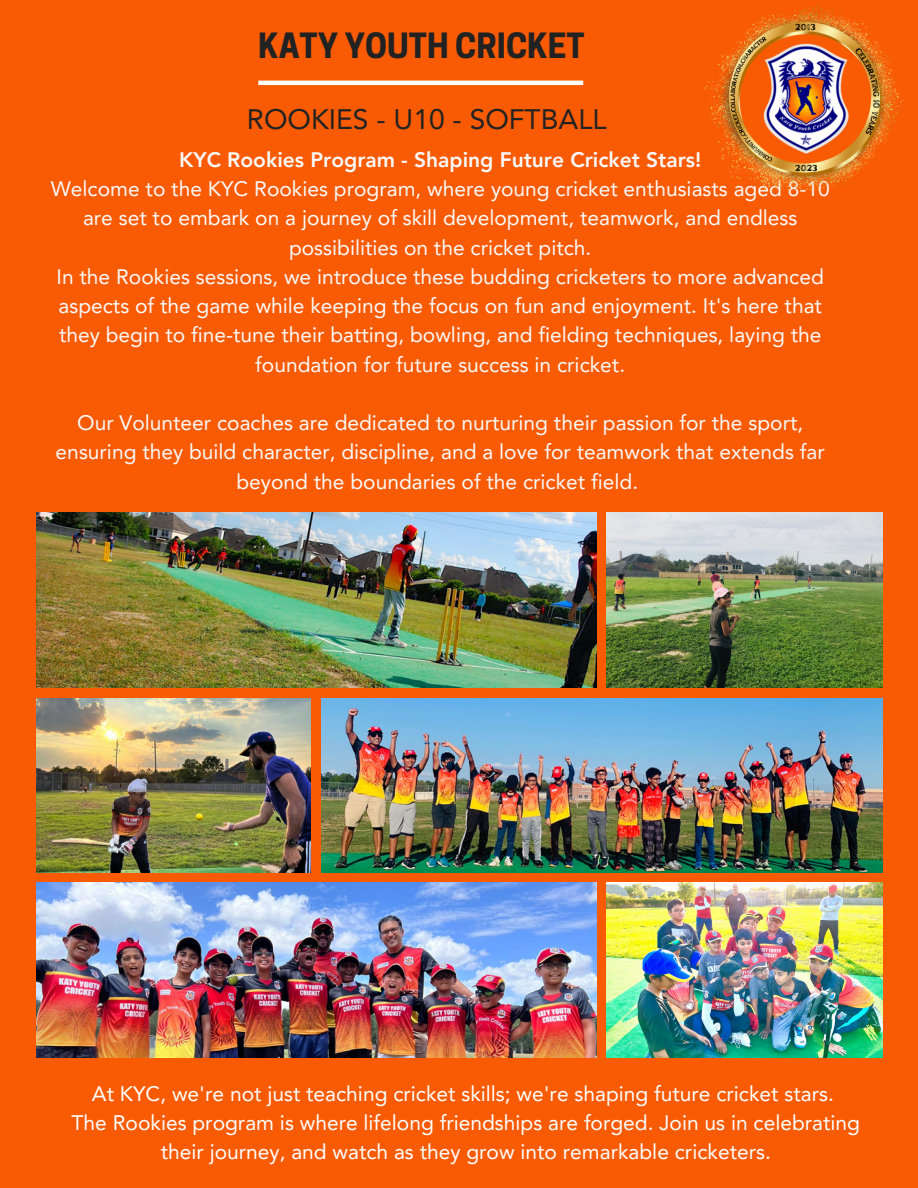
<style>
.page{position:relative;width:918px;height:1188px;background:#f85b04}
.page>*{position:absolute;margin:0;border:0;box-sizing:border-box;transform-origin:0 0}
.t1{font:700 32.7px "Cooper Hewitt";color:#222}
.t2{font:28.2px "Avenir LT Pro";color:#222}
.t3{font:21px/29.2px "Avenir LT Pro";color:#faf9f9;text-align:center}
.t4{font:21px/29.2px "Avenir LT Pro";color:#fff;text-align:center}
.t5{font:800 21px "Avenir LT Pro";color:#faf9f9}
</style>
<div class="page">
<img style="left:606px;top:513px;width:276px;height:174px">
<img style="left:322px;top:698px;width:560px;height:175px">
<img style="left:606px;top:883px;width:276px;height:174px">
<img style="left:36px;top:883px;width:560px;height:174px">
<img style="left:36px;top:698px;width:275px;height:175px">
<img style="left:36px;top:513px;width:560px;height:174px">
<hr style="left:258px;top:81px;width:325px;height:4px;background:#fff">
<img style="left:704px;top:5px;width:200px;height:185px">
<p class="t1" style="left:258px;top:33px;width:328px">KATY YOUTH CRICKET</p>
<p class="t2" style="left:247px;top:108px;width:361px">ROOKIES - U10 - SOFTBALL</p>
<p class="t5" style="left:179px;top:151px;width:524px">KYC Rookies Program - Shaping Future Cricket Stars!</p>
<p class="t3" style="left:51px;top:176px;width:781px">Welcome to the KYC Rookies program, where young cricket enthusiasts aged 8-10 are set to embark on a journey of skill development, teamwork, and endless possibilities on the cricket pitch.</p>
<p class="t3" style="left:57px;top:264px;width:769px">In the Rookies sessions, we introduce these budding cricketers to more advanced aspects of the game while keeping the focus on fun and enjoyment. It's here that they begin to fine-tune their batting, bowling, and fielding techniques, laying the foundation for future success in cricket.</p>
<p class="t3" style="left:56px;top:410px;width:771px">Our Volunteer coaches are dedicated to nurturing their passion for the sport, ensuring they build character, discipline, and a love for teamwork that extends far beyond the boundaries of the cricket field.</p>
<p class="t4" style="left:92px;top:1081px;width:743px">At KYC, we're not just teaching cricket skills; we're shaping future cricket stars.</p>
<p class="t4" style="left:72px;top:1110px;width:790px">The Rookies program is where lifelong friendships are forged. Join us in celebrating their journey, and watch as they grow into remarkable cricketers.</p>
</div>
